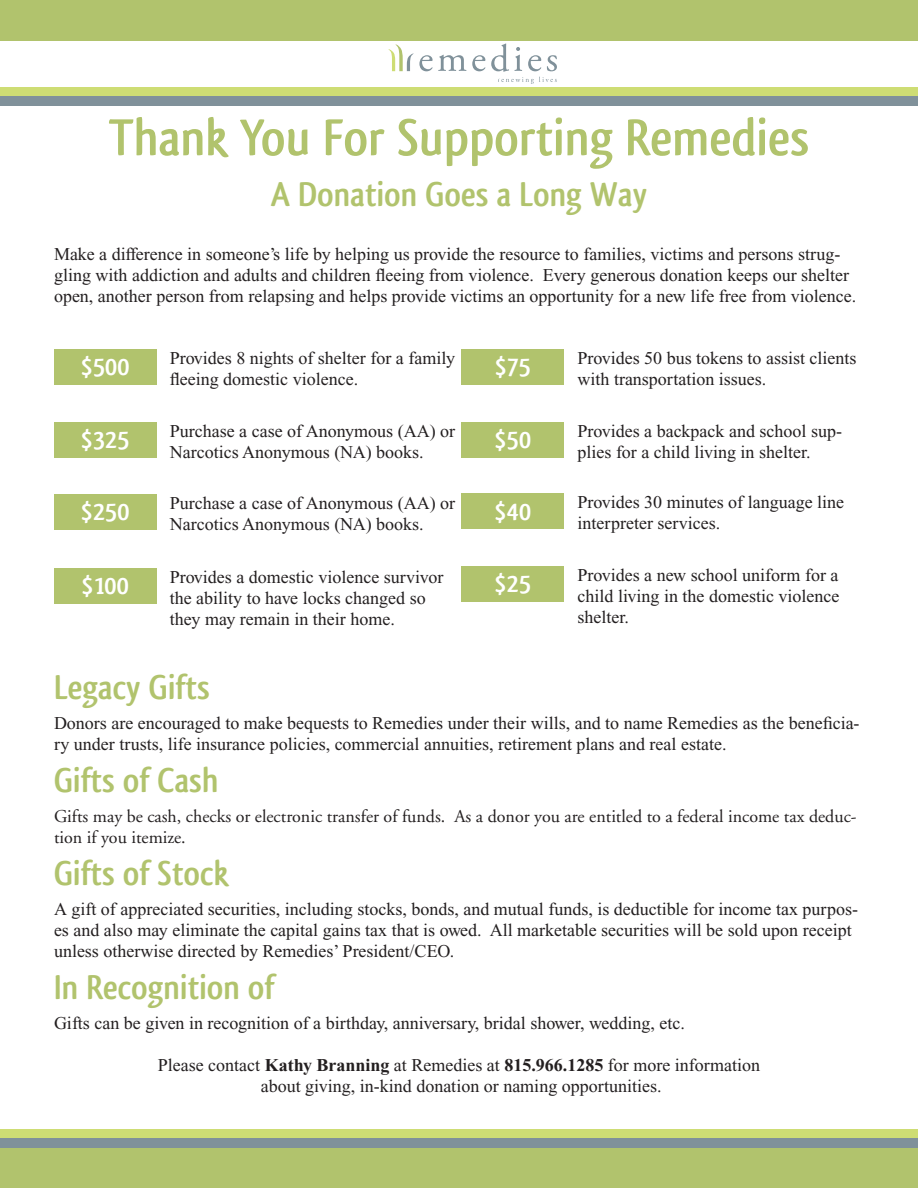
<style>
.page{position:relative;width:918px;height:1188px;background:#fff}
.page>*{position:absolute;margin:0;border:0;box-sizing:border-box;transform-origin:0 0}
.t1{font:700 54px "Qlassik";color:#b1c36d}
.t2{font:700 36px "Qlassik";color:#b1c36d}
.t3{font:700 27px "Qlassik";color:#fff}
.t4{font:18px/21px "Times New Roman PS Pro";color:#231f20}
.t5{font:18px/21px "Adobe Garamond";color:#231f20}
.s1{font-weight:700}
</style>
<div class="page">
<div style="left:0;top:0;width:918px;height:40px;background:#b1c36d"></div>
<div style="left:0;top:87px;width:918px;height:9px;background:#cedd74"></div>
<div style="left:0;top:96px;width:918px;height:9px;background:#80919a"></div>
<svg style="left:388px;top:45px;width:97px;height:26px"></svg>
<svg style="left:491px;top:44px;width:66px;height:40px"></svg>
<div style="left:54px;top:349px;width:103px;height:36px;background:#b1c36d"></div>
<div style="left:462px;top:349px;width:102px;height:36px;background:#b1c36d"></div>
<div style="left:54px;top:422px;width:103px;height:35px;background:#b1c36d"></div>
<div style="left:462px;top:422px;width:102px;height:35px;background:#b1c36d"></div>
<div style="left:54px;top:494px;width:103px;height:36px;background:#b1c36d"></div>
<div style="left:54px;top:568px;width:103px;height:36px;background:#b1c36d"></div>
<div style="left:462px;top:493px;width:102px;height:36px;background:#b1c36d"></div>
<div style="left:462px;top:566px;width:102px;height:36px;background:#b1c36d"></div>
<div style="left:0;top:1148px;width:918px;height:40px;background:#b1c36d"></div>
<div style="left:0;top:1129px;width:918px;height:9px;background:#cedd74"></div>
<div style="left:0;top:1138px;width:918px;height:10px;background:#80919a"></div>
<h1 class="t1" style="left:109px;top:106px;width:702px">Thank You For Supporting Remedies</h1>
<h2 class="t2" style="left:271px;top:173px;width:378px">A Donation Goes a Long Way</h2>
<p class="t4" style="left:54px;top:244px;width:804px">Make a difference in someone’s life by helping us provide the resource to families, victims and persons strug&shy;gling with addiction and adults and children fleeing from violence. Every generous donation keeps our shelter open, another person from relapsing and helps provide victims an opportunity for a new life free from violence.</p>
<p class="t4" style="left:170px;top:348px;width:287px">Provides 8 nights of shelter for a family fleeing domestic violence.</p>
<p class="t4" style="left:578px;top:348px;width:281px">Provides 50 bus tokens to assist clients with transportation issues.</p>
<p class="t4" style="left:170px;top:421px;width:287px">Purchase a case of Anonymous (AA) or<br>Narcotics Anonymous (NA) books.</p>
<p class="t4" style="left:578px;top:421px;width:266px">Provides a backpack and school sup&shy;plies for a child living in shelter.</p>
<p class="t4" style="left:170px;top:493px;width:287px">Purchase a case of Anonymous (AA) or<br>Narcotics Anonymous (NA) books.</p>
<h3 class="t3" style="left:495px;top:495px;width:38px">$40</h3>
<h3 class="t3" style="left:495px;top:567px;width:38px">$25</h3>
<h3 class="t3" style="left:81px;top:351px;width:51px">$500</h3>
<h3 class="t3" style="left:495px;top:351px;width:38px">$75</h3>
<h3 class="t3" style="left:81px;top:423px;width:51px">$325</h3>
<h3 class="t3" style="left:495px;top:423px;width:38px">$50</h3>
<p class="t4" style="left:578px;top:492px;width:268px">Provides 30 minutes of language line interpreter services.</p>
<p class="t4" style="left:578px;top:565px;width:264px;text-align:justify">Provides a new school uniform for a child living in the domestic violence shelter.</p>
<h3 class="t3" style="left:81px;top:496px;width:51px">$250</h3>
<p class="t4" style="left:170px;top:567px;width:275px">Provides a domestic violence survivor the ability to have locks changed so they may remain in their home.</p>
<h3 class="t3" style="left:82px;top:570px;width:49px">$100</h3>
<h2 class="t2" style="left:54px;top:666px;width:158px">Legacy Gifts</h2>
<p class="t4" style="left:54px;top:713px;width:807px">Donors are encouraged to make bequests to Remedies under their wills, and to name Remedies as the beneficia&shy;ry under trusts, life insurance policies, commercial annuities, retirement plans and real estate.</p>
<h2 class="t2" style="left:54px;top:759px;width:166px">Gifts of Cash</h2>
<p class="t5" style="left:54px;top:806px;width:804px">Gifts may be cash, checks or electronic transfer of funds. As a donor you are entitled to a federal income tax deduc&shy;tion if you itemize.</p>
<h2 class="t2" style="left:54px;top:852px;width:176px">Gifts of Stock</h2>
<p class="t4" style="left:54px;top:899px;width:806px">A gift of appreciated securities, including stocks, bonds, and mutual funds, is deductible for income tax purpos&shy;es and also may eliminate the capital gains tax that is owed. All marketable securities will be sold upon receipt unless otherwise directed by Remedies’ President/CEO.</p>
<h2 class="t2" style="left:54px;top:966px;width:222px">In Recognition of</h2>
<p class="t4" style="left:54px;top:1013px;width:632px">Gifts can be given in recognition of a birthday, anniversary, bridal shower, wedding, etc.</p>
<p class="t4" style="left:158px;top:1055px;width:604px;text-align:center">Please contact <span class="s1">Kathy Branning</span> at Remedies at <span class="s1">815.966.1285</span> for more information about giving, in-kind donation or naming opportunities.</p>
</div>
